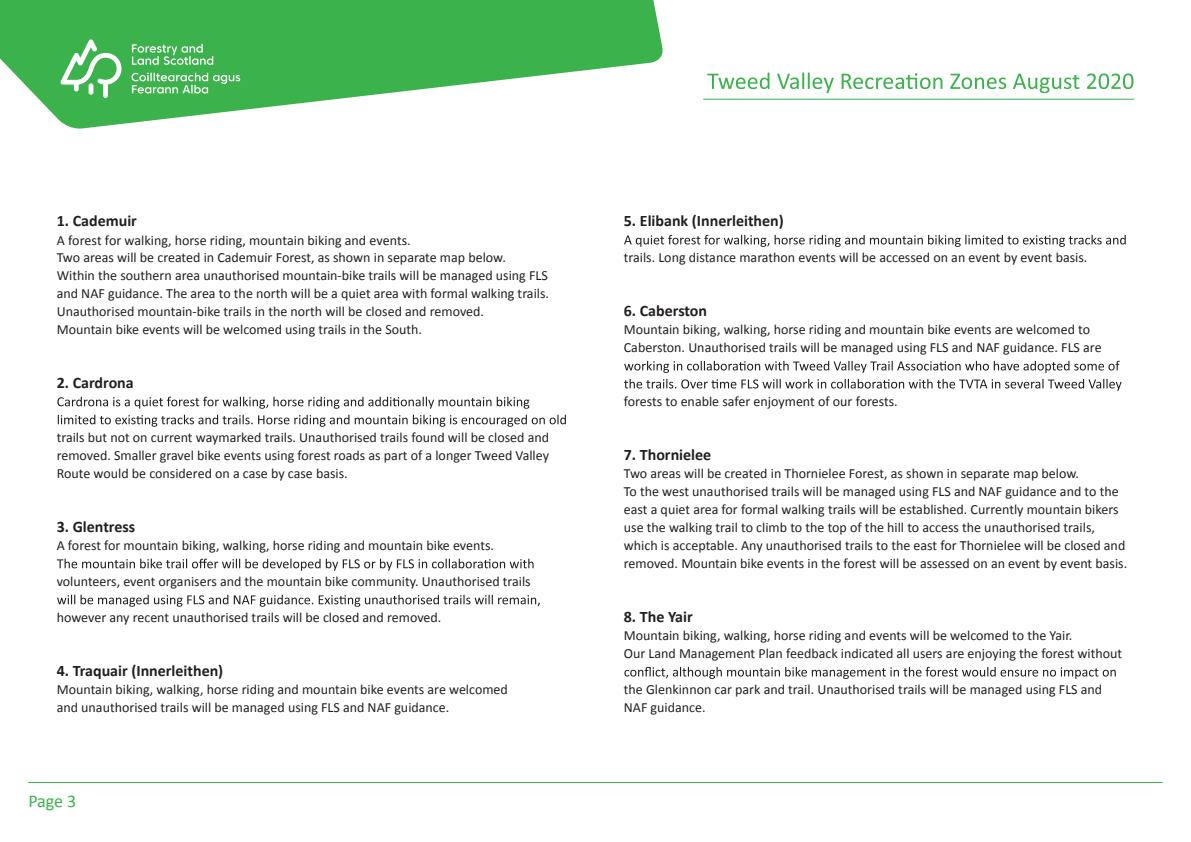
<style>
.page{position:relative;width:1191px;height:842px;background:#fff}
.page>*{position:absolute;margin:0;border:0;box-sizing:border-box;transform-origin:0 0}
.t1{font:18px "Calibri";color:#3bb24b}
.t2{font:700 16px "Calibri";color:#231f20}
.t3{font:14px/18px "Calibri";color:#231f20}
</style>
<div class="page">
<svg style="left:57px;top:397px;width:472px;height:12px"></svg>
<svg style="left:58px;top:415px;width:508px;height:12px"></svg>
<svg style="left:57px;top:559px;width:476px;height:12px"></svg>
<svg style="left:57px;top:595px;width:483px;height:12px"></svg>
<svg style="left:624px;top:235px;width:501px;height:12px"></svg>
<svg style="left:624px;top:361px;width:495px;height:12px"></svg>
<svg style="left:624px;top:379px;width:497px;height:12px"></svg>
<svg style="left:624px;top:667px;width:491px;height:12px"></svg>
<svg style="left:0;top:0;width:663px;height:129px;fill:#3bb24b"></svg>
<svg style="left:60px;top:39px;width:61px;height:59px"></svg>
<svg style="left:132px;top:44px;width:81px;height:21px;background:#6dc579"></svg>
<svg style="left:131px;top:73px;width:109px;height:21px;background:#6ac476"></svg>
<hr style="left:28px;top:782px;width:1134px;height:1px;background:#3bb24b">
<svg style="left:707px;top:73px;width:426px;height:20px"></svg>
<hr style="left:703px;top:99px;width:431px;height:1px;background:#3bb24b">
<p class="t2" style="left:57px;top:211px;width:82px">1. Cademuir</p>
<p class="t3" style="left:57px;top:249px;width:451px">Two areas will be created in Cademuir Forest, as shown in separate map below.</p>
<p class="t3" style="left:57px;top:231px;width:355px">A forest for walking, horse riding, mountain biking and events.</p>
<p class="t3" style="left:57px;top:267px;width:494px">Within the southern area unauthorised mountain-bike trails will be managed using FLS and NAF guidance. The area to the north will be a quiet area with formal walking trails.<br>Unauthorised mountain-bike trails in the north will be closed and removed.<br>Mountain bike events will be welcomed using trails in the South.</p>
<p class="t2" style="left:57px;top:373px;width:79px">2. Cardrona</p>
<p class="t3" style="left:57px;top:429px;width:494px;text-align:justify">trails but not on current waymarked trails. Unauthorised trails found will be closed and removed. Smaller gravel bike events using forest roads as part of a longer Tweed Valley Route would be considered on a case by case basis.</p>
<p class="t2" style="left:57px;top:517px;width:80px">3. Glentress</p>
<p class="t3" style="left:57px;top:537px;width:439px">A forest for mountain biking, walking, horse riding and mountain bike events.</p>
<p class="t3" style="left:57px;top:573px;width:475px">volunteers, event organisers and the mountain bike community. Unauthorised trails</p>
<p class="t3" style="left:57px;top:609px;width:386px">however any recent unauthorised trails will be closed and removed.</p>
<p class="t2" style="left:57px;top:661px;width:168px">4. Traquair (Innerleithen)</p>
<p class="t3" style="left:57px;top:681px;width:453px">Mountain biking, walking, horse riding and mountain bike events are welcomed and unauthorised trails will be managed using FLS and NAF guidance.</p>
<p class="t1" style="left:28px;top:790px;width:50px">Page 3</p>
<p class="t2" style="left:624px;top:211px;width:161px">5. Elibank (Innerleithen)</p>
<p class="t3" style="left:624px;top:249px;width:465px">trails. Long distance marathon events will be accessed on an event by event basis.</p>
<p class="t2" style="left:624px;top:301px;width:85px">6. Caberston</p>
<p class="t3" style="left:624px;top:321px;width:479px">Mountain biking, walking, horse riding and mountain bike events are welcomed to<br>Caberston. Unauthorised trails will be managed using FLS and NAF guidance. FLS are</p>
<p class="t3" style="left:624px;top:393px;width:275px">forests to enable safer enjoyment of our forests.</p>
<p class="t2" style="left:624px;top:445px;width:89px">7. Thornielee</p>
<p class="t3" style="left:624px;top:465px;width:505px">Two areas will be created in Thornielee Forest, as shown in separate map below.<br>To the west unauthorised trails will be managed using FLS and NAF guidance and to the east a quiet area for formal walking trails will be established. Currently mountain bikers use the walking trail to climb to the top of the hill to access the unauthorised trails, which is acceptable. Any unauthorised trails to the east for Thornielee will be closed and removed. Mountain bike events in the forest will be assessed on an event by event basis.</p>
<p class="t2" style="left:624px;top:607px;width:70px">8. The Yair</p>
<p class="t3" style="left:624px;top:627px;width:500px">Mountain biking, walking, horse riding and events will be welcomed to the Yair.<br>Our Land Management Plan feedback indicated all users are enjoying the forest without</p>
<p class="t3" style="left:624px;top:681px;width:480px">the Glenkinnon car park and trail. Unauthorised trails will be managed using FLS and<br>NAF guidance.</p>
</div>
